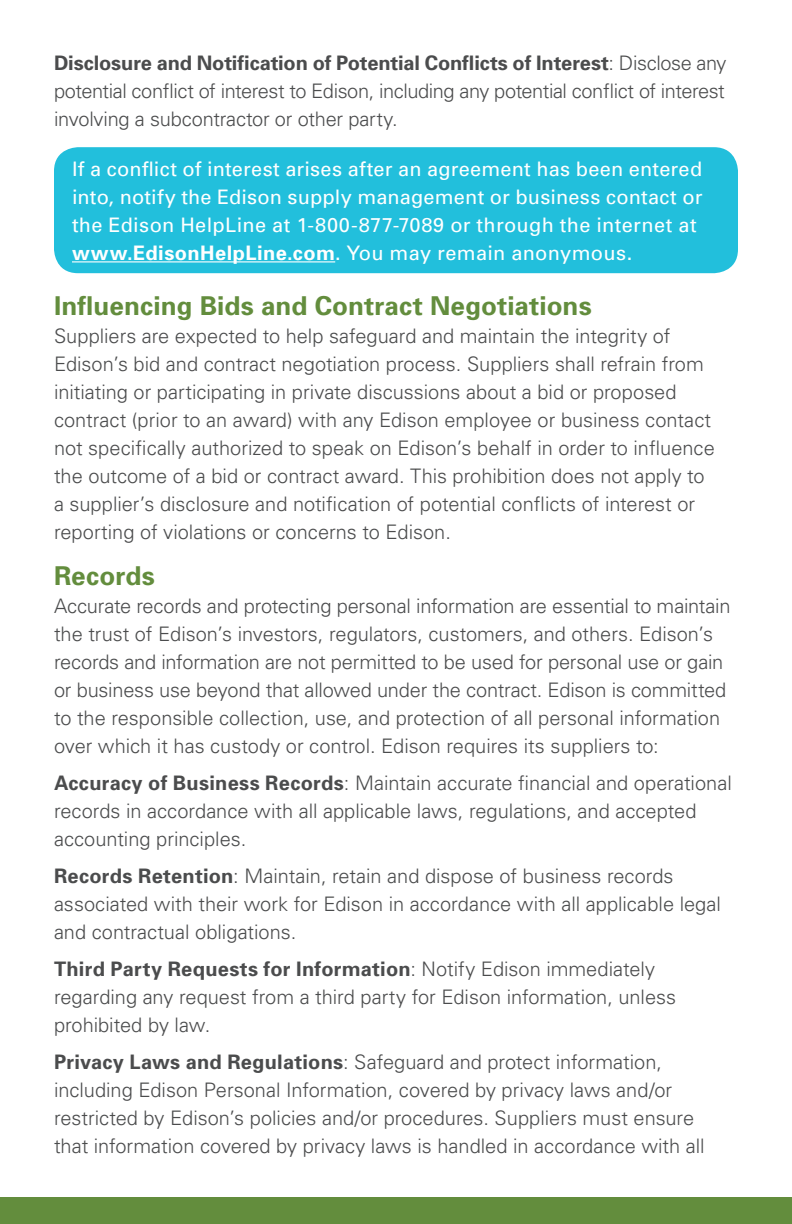
<style>
.page{position:relative;width:792px;height:1224px;background:#fff}
.page>*{position:absolute;margin:0;border:0;box-sizing:border-box;transform-origin:0 0}
.heading{font:700 26px "Univers";letter-spacing:.005em;color:#638d3d}
.heading-2{font:300 20px/28px "Univers";color:#4b4c4d}
.t1{font:20px/28px "Univers";letter-spacing:.01em;color:#fff}
.s1{font-weight:700}
</style>
<div class="page">
<div style="left:0;top:1197px;width:792px;height:27px;background:#638d3d"></div>
<div style="left:54px;top:147px;width:684px;height:126px;background:#22bfdc;border-radius:24px"></div>
<hr style="left:72px;top:261px;width:263px;height:1px;background:#fff">
<p class="heading-2" style="left:54px;top:49px;width:674px;text-align:justify"><span class="s1">Disclosure and Notification of Potential Conflicts of Interest</span>: Disclose any potential conflict of interest to Edison, including any potential conflict of interest involving a subcontractor or other party.</p>
<p class="t1" style="left:72px;top:155px;width:632px">If a conflict of interest arises after an agreement has been entered into, notify the Edison supply management or business contact or the Edison HelpLine at 1-800-877-7089 or through the internet at <span class="s1">www.EdisonHelpLine.com</span>. You may remain anonymous.</p>
<p class="heading" style="left:54px;top:289px;width:539px">Influencing Bids and Contract Negotiations</p>
<p class="heading-2" style="left:54px;top:321px;width:662px">Suppliers are expected to help safeguard and maintain the integrity of Edison’s bid and contract negotiation process. Suppliers shall refrain from initiating or participating in private discussions about a bid or proposed contract (prior to an award) with any Edison employee or business contact not specifically authorized to speak on Edison’s behalf in order to influence the outcome of a bid or contract award. This prohibition does not apply to a supplier’s disclosure and notification of potential conflicts of interest or reporting of violations or concerns to Edison.</p>
<p class="heading" style="left:54px;top:559px;width:102px">Records</p>
<p class="heading-2" style="left:54px;top:591px;width:678px">Accurate records and protecting personal information are essential to maintain the trust of Edison’s investors, regulators, customers, and others. Edison’s records and information are not permitted to be used for personal use or gain or business use beyond that allowed under the contract. Edison is committed to the responsible collection, use, and protection of all personal information over which it has custody or control. Edison requires its suppliers to:</p>
<p class="heading-2" style="left:54px;top:768px;width:679px"><span class="s1">Accuracy of Business Records</span>: Maintain accurate financial and operational records in accordance with all applicable laws, regulations, and accepted accounting principles.</p>
<p class="heading-2" style="left:54px;top:861px;width:669px"><span class="s1">Records Retention</span>: Maintain, retain and dispose of business records associated with their work for Edison in accordance with all applicable legal and contractual obligations.</p>
<p class="heading-2" style="left:54px;top:954px;width:624px"><span class="s1">Third Party Requests for Information</span>: Notify Edison immediately regarding any request from a third party for Edison information, unless prohibited by law.</p>
<p class="heading-2" style="left:54px;top:1047px;width:652px"><span class="s1">Privacy Laws and Regulations</span>: Safeguard and protect information, including Edison Personal Information, covered by privacy laws and/or restricted by Edison’s policies and/or procedures. Suppliers must ensure that information covered by privacy laws is handled in accordance with all</p>
</div>
